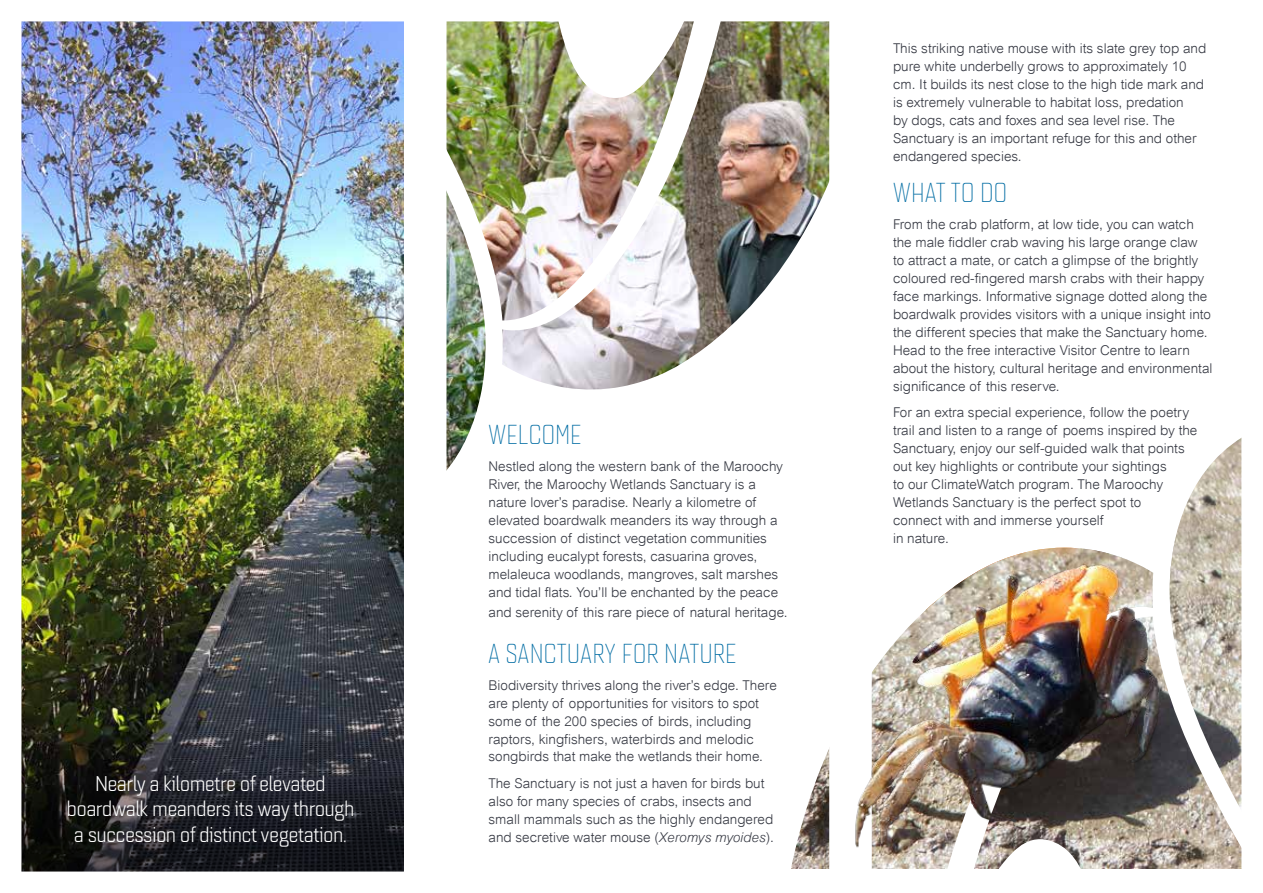
<style>
.page{position:relative;width:1263px;height:893px;background:#fff}
.page>*{position:absolute;margin:0;border:0;box-sizing:border-box;transform-origin:0 0}
.t1{font:27px "Quarca Con Lig";letter-spacing:.04em;color:#006ca3}
.t2{font:21px/25.2px "Quarca Nor Boo";color:#fff;text-align:center}
.t3{font:300 13.5px/18px "Arial";color:#343741}
.s1{font-style:italic}
</style>
<div class="page">
<img style="left:21px;top:21px;width:1221px;height:851px">
<h2 class="t2" style="left:67px;top:772px;width:289px">Nearly a kilometre of elevated boardwalk meanders its way through a succession of distinct vegetation.</h2>
<h1 class="t1" style="left:488px;top:419px;width:94px">WELCOME</h1>
<p class="t3" style="left:488px;top:457px;width:296px">Nestled along the western bank of the Maroochy River, the Maroochy Wetlands Sanctuary is a nature lover’s paradise. Nearly a kilometre of elevated boardwalk meanders its way through a succession of distinct vegetation communities including eucalypt forests, casuarina groves, melaleuca woodlands, mangroves, salt marshes and tidal flats. You’ll be enchanted by the peace</p>
<p class="t3" style="left:488px;top:603px;width:301px">and serenity of this rare piece of natural heritage.</p>
<h1 class="t1" style="left:488px;top:638px;width:249px">A SANCTUARY FOR NATURE</h1>
<p class="t3" style="left:488px;top:676px;width:290px">Biodiversity thrives along the river’s edge. There are plenty of opportunities for visitors to spot some of the 200 species of birds, including raptors, kingfishers, waterbirds and melodic songbirds that make the wetlands their home.</p>
<p class="t3" style="left:488px;top:774px;width:287px">The Sanctuary is not just a haven for birds but also for many species of crabs, insects and small mammals such as the highly endangered and secretive water mouse (<span class="s1">Xeromys myoides</span>).</p>
<p class="t3" style="left:893px;top:39px;width:315px">This striking native mouse with its slate grey top and pure white underbelly grows to approximately 10 cm. It builds its nest close to the high tide mark and is extremely vulnerable to habitat loss, predation<br>by dogs, cats and foxes and sea level rise. The Sanctuary is an important refuge for this and other endangered species.</p>
<h1 class="t1" style="left:893px;top:177px;width:115px">WHAT TO DO</h1>
<p class="t3" style="left:893px;top:215px;width:321px">From the crab platform, at low tide, you can watch the male fiddler crab waving his large orange claw<br>to attract a mate, or catch a glimpse of the brightly coloured red-fingered marsh crabs with their happy face markings. Informative signage dotted along the boardwalk provides visitors with a unique insight into the different species that make the Sanctuary home.<br>Head to the free interactive Visitor Centre to learn about the history, cultural heritage and environmental significance of this reserve.</p>
<p class="t3" style="left:893px;top:403px;width:306px">For an extra special experience, follow the poetry trail and listen to a range of poems inspired by the Sanctuary, enjoy our self-guided walk that points out key highlights or contribute your sightings<br>to our ClimateWatch program. The Maroochy Wetlands Sanctuary is the perfect spot to<br>connect with and immerse yourself<br>in nature.</p>
</div>
